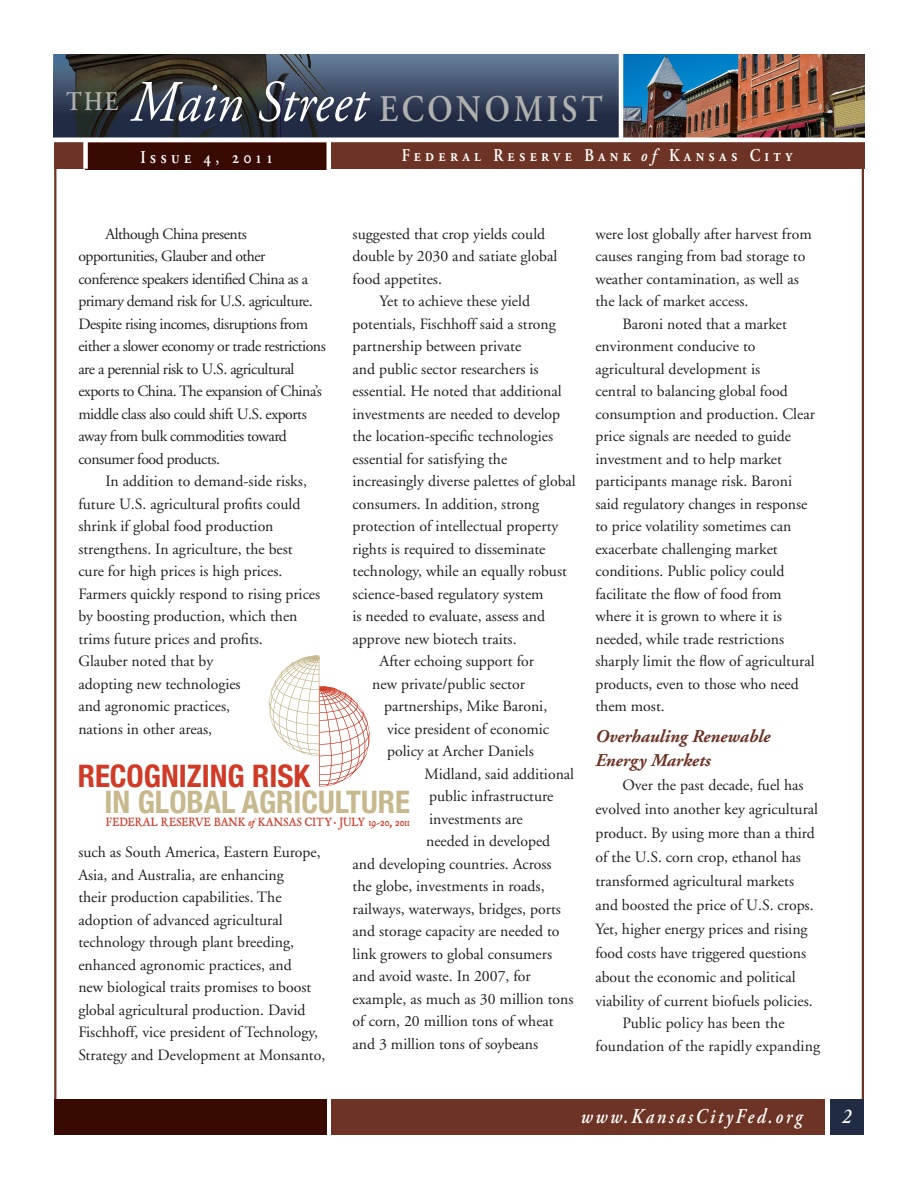
<style>
.page{position:relative;width:918px;height:1188px;background:#fff}
.page>*{position:absolute;margin:0;border:0;box-sizing:border-box;transform-origin:0 0}
.t1{font:italic 58.5px "Adobe Garamond Pro";letter-spacing:.01em;color:#fff;scale:.9 1}
.t2{font:600 37.5px "Adobe Garamond Pro";letter-spacing:.115em;color:#b0b1ae;scale:.85 1}
.t3{font:700 condensed 31.05px/26.7px "Helvetica Neue";color:#c7b88d}
.t4{font:600 27px "Adobe Garamond Pro";color:#b0b1ae;scale:.85 1}
.t5{font:italic 600 21px "Adobe Garamond Pro";letter-spacing:.15em;color:#fff;scale:.85 1}
.t6{font:600 18px "Adobe Garamond Pro";letter-spacing:.28em;color:#fff;scale:.85 1}
._2nd_subhead{font:italic 700 18px/24px "Adobe Garamond";color:#6d3425}
.Body_Text{font:15.75px/22.5px "Adobe Garamond";color:#231f20}
.Body_Text-2{font:15.75px/22.5px "Adobe Garamond";letter-spacing:-.03em;color:#231f20}
.t7{font:12.3px "P22 Mayflower";letter-spacing:.01em;color:#d03b27;scale:.9 1}
.s1{font-size:19.5px}
.s2{font-style:italic}
.s3{color:#d03b27}
.s4{font-family:"P221722";font-style:italic}
</style>
<div class="page">
<img style="left:54px;top:54px;width:564px;height:84px">
<hr style="left:862px;top:163px;width:2px;height:937px;background:#6d3425">
<hr style="left:54px;top:165px;width:2px;height:950px;background:#6d3425">
<img style="left:623px;top:54px;width:241px;height:84px">
<div style="left:54px;top:141px;width:810px;height:28px;background:#6d3425"></div>
<div style="left:85px;top:143px;width:244px;height:26px;background:#380a02"></div>
<hr style="left:50px;top:138px;width:816px;height:4px;background:#fff">
<div style="left:83px;top:138px;width:5px;height:31px;background:#fff"></div>
<hr style="left:327px;top:138px;width:4px;height:33px;background:#fff">
<div style="left:332px;top:1099px;width:493px;height:36px;background:#6d3425"></div>
<div style="left:830px;top:1099px;width:34px;height:36px;background:#212b43"></div>
<div style="left:54px;top:1099px;width:273px;height:36px;background:#380a02"></div>
<svg style="left:269px;top:656px;width:101px;height:131px"></svg>
<p class="t4" style="left:66px;top:86px;width:63px">THE</p>
<p class="t1" style="left:131px;top:67px;width:263px">Main Street</p>
<p class="t2" style="left:380px;top:87px;width:264px">ECONOMIST</p>
<p class="t6" style="left:140px;top:146px;width:157px">Issue 4, 20<span class="s1">11</span></p>
<p class="t6" style="left:402px;top:145px;width:461px">Federal Reserve Bank <span class="s2">of</span> Kansas City</p>
<p class="Body_Text-2" style="left:78px;top:223px;width:249px;text-indent:27px">Although China presents opportunities, Glauber and other conference speakers identified China as a primary demand risk for U.S. agriculture.<br>Despite rising incomes, disruptions from either a slower economy or trade restrictions are a perennial risk to U.S. agricultural exports to China. The expansion of China’s middle class also could shift U.S. exports away from bulk commodities toward consumer food products.</p>
<p class="Body_Text" style="left:78px;top:470px;width:243px;text-indent:27px">In addition to demand-side risks, future U.S. agricultural profits could shrink if global food production strengthens. In agriculture, the best cure for high prices is high prices.<br>Farmers quickly respond to rising prices by boosting production, which then trims future prices and profits.<br>Glauber noted that by<br>adopting new technologies<br>and agronomic practices,<br>nations in other areas,</p>
<p class="Body_Text" style="left:353px;top:223px;width:206px">suggested that crop yields could double by 2030 and satiate global food appetites.</p>
<p class="Body_Text" style="left:353px;top:290px;width:225px;text-indent:27px">Yet to achieve these yield potentials, Fischhoff said a strong partnership between private<br>and public sector researchers is essential. He noted that additional investments are needed to develop the location-specific technologies essential for satisfying the increasingly diverse palettes of global consumers. In addition, strong protection of intellectual property rights is required to disseminate technology, while an equally robust science-based regulatory system<br>is needed to evaluate, assess and approve new biotech traits.</p>
<p class="Body_Text" style="left:380px;top:650px;width:156px">After echoing support for</p>
<p class="Body_Text" style="left:372px;top:673px;width:154px">new private/public sector</p>
<p class="Body_Text" style="left:384px;top:695px;width:165px">partnerships, Mike Baroni,</p>
<p class="Body_Text" style="left:387px;top:718px;width:164px">vice president of economic</p>
<p class="Body_Text" style="left:387px;top:740px;width:148px">policy at Archer Daniels</p>
<p class="Body_Text" style="left:425px;top:763px;width:151px">Midland, said additional</p>
<p class="Body_Text" style="left:429px;top:785px;width:126px">public infrastructure</p>
<p class="Body_Text" style="left:429px;top:808px;width:95px">investments are</p>
<p class="Body_Text" style="left:426px;top:830px;width:126px">needed in developed</p>
<p class="Body_Text" style="left:353px;top:853px;width:201px">and developing countries. Across</p>
<p class="Body_Text" style="left:353px;top:875px;width:194px">the globe, investments in roads,</p>
<p class="Body_Text" style="left:353px;top:898px;width:210px">railways, waterways, bridges, ports</p>
<p class="Body_Text" style="left:353px;top:920px;width:209px">and storage capacity are needed to</p>
<p class="Body_Text" style="left:353px;top:943px;width:201px">link growers to global consumers</p>
<p class="Body_Text" style="left:353px;top:965px;width:180px">and avoid waste. In 2007, for</p>
<p class="Body_Text" style="left:353px;top:988px;width:223px">example, as much as 30 million tons</p>
<p class="Body_Text" style="left:353px;top:1010px;width:203px">of corn, 20 million tons of wheat</p>
<p class="Body_Text" style="left:353px;top:1033px;width:187px">and 3 million tons of soybeans</p>
<p class="t3" style="left:104px;top:762px;width:307px;text-indent:-27px"><span class="s3">RECOGNIZING RISK<br></span>IN GLOBAL AGRICULTURE</p>
<p class="t7" style="left:106px;top:816px;width:339px">FEDERAL RESERVE BANK <span class="s4">of</span> KANSAS CITY• JULY 19-20, 2011</p>
<p class="Body_Text" style="left:78px;top:841px;width:249px">such as South America, Eastern Europe, Asia, and Australia, are enhancing<br>their production capabilities. The adoption of advanced agricultural technology through plant breeding, enhanced agronomic practices, and<br>new biological traits promises to boost global agricultural production. David Fischhoff, vice president of Technology, Strategy and Development at Monsanto,</p>
<p class="Body_Text" style="left:595px;top:223px;width:218px">were lost globally after harvest from causes ranging from bad storage to weather contamination, as well as the lack of market access.</p>
<p class="Body_Text" style="left:595px;top:313px;width:221px;text-indent:27px">Baroni noted that a market environment conducive to agricultural development is<br>central to balancing global food consumption and production. Clear price signals are needed to guide investment and to help market participants manage risk. Baroni said regulatory changes in response to price volatility sometimes can exacerbate challenging market conditions. Public policy could facilitate the flow of food from where it is grown to where it is needed, while trade restrictions sharply limit the flow of agricultural products, even to those who need them most.</p>
<p class="_2nd_subhead" style="left:595px;top:725px;width:176px">Overhauling Renewable<br>Energy Markets</p>
<p class="Body_Text" style="left:595px;top:773px;width:224px;line-height:24px;text-indent:27px">Over the past decade, fuel has evolved into another key agricultural product. By using more than a third of the U.S. corn crop, ethanol has transformed agricultural markets and boosted the price of U.S. crops.<br>Yet, higher energy prices and rising food costs have triggered questions about the economic and political viability of current biofuels policies.</p>
<p class="Body_Text" style="left:595px;top:1013px;width:226px;text-align:center">Public policy has been the foundation of the rapidly expanding</p>
<p class="t5" style="left:581px;top:1104px;width:262px">www.KansasCityFed.org</p>
<p class="t5" style="left:842px;top:1104px;width:12px">2</p>
</div>
